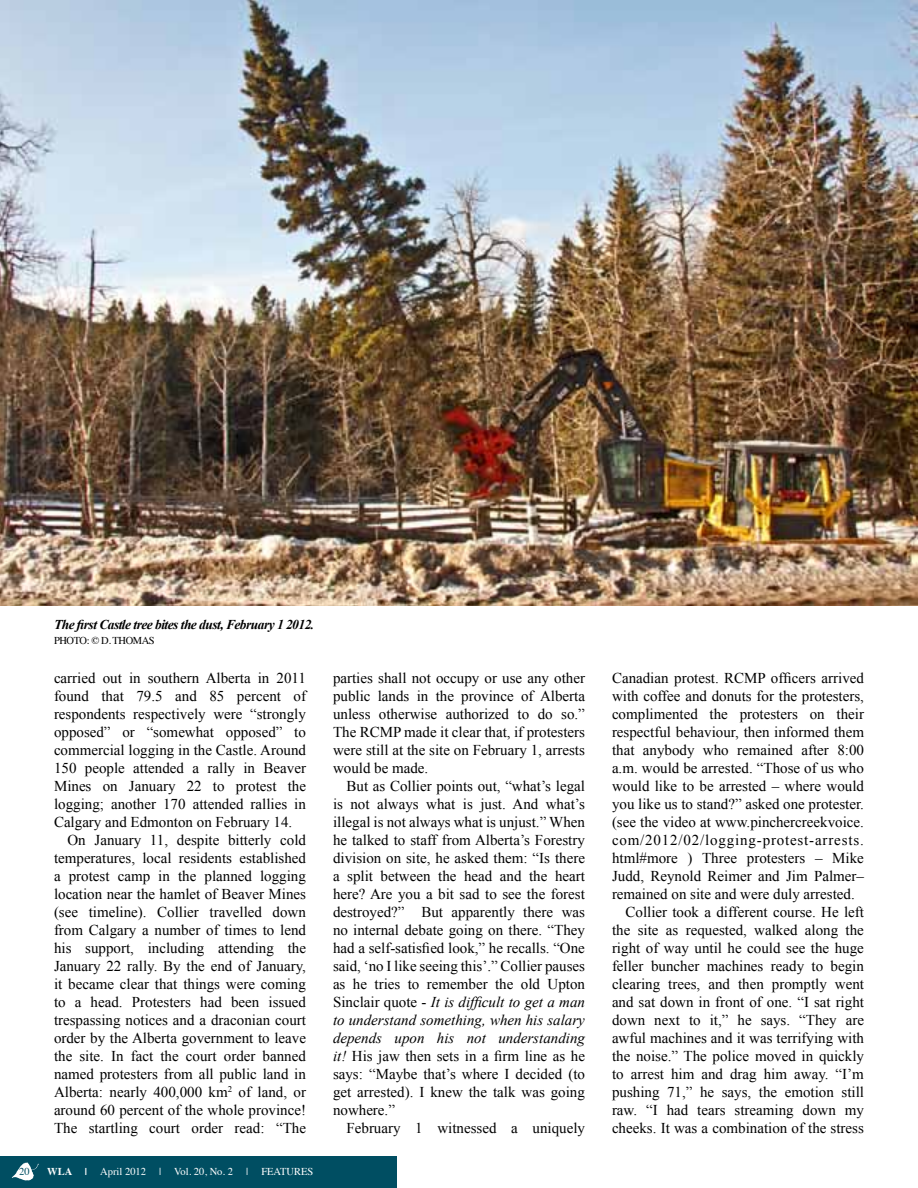
<style>
.page{position:relative;width:918px;height:1188px;background:#fff}
.page>*{position:absolute;margin:0;border:0;box-sizing:border-box;transform-origin:0 0}
.t1{font:15px/18px "Times New Roman";color:#000;text-align:justify}
.t2{font:15px "Times New Roman";letter-spacing:.055em;color:#000}
.t3{font:italic 700 13.5px "Times New Roman";letter-spacing:-.04em;color:#000}
.t4{font:10.5px "Times";color:#fff}
.t5{font:10.5px "Times";letter-spacing:-.04em;color:#000}
.t6{font:10.5px "Times";color:#004e62}
.s1{font-weight:700}
.s2{font-style:italic}
</style>
<div class="page">
<div style="left:0;top:1156px;width:397px;height:32px;background:#004e62"></div>
<svg style="left:12px;top:1162px;width:27px;height:19px"></svg>
<img style="left:0;top:0;width:918px;height:606px">
<p class="t3" style="left:54px;top:615px;width:262px">The first Castle tree bites the dust, February 1 2012.</p>
<p class="t5" style="left:54px;top:631px;width:101px">PHOTO : © D. THOMAS</p>
<p class="t1" style="left:54px;top:669px;width:253px">carried out in southern Alberta in 2011</p>
<p class="t1" style="left:54px;top:687px;width:254px">found that 79.5 and 85 percent of</p>
<p class="t1" style="left:54px;top:705px;width:253px">respondents respectively were “strongly</p>
<p class="t1" style="left:54px;top:723px;width:254px">opposed” or “somewhat opposed” to</p>
<p class="t1" style="left:54px;top:741px;width:254px">commercial logging in the Castle. Around</p>
<p class="t1" style="left:54px;top:759px;width:254px">150 people attended a rally in Beaver</p>
<p class="t1" style="left:54px;top:777px;width:254px">Mines on January 22 to protest the</p>
<p class="t1" style="left:54px;top:795px;width:253px">logging; another 170 attended rallies in</p>
<p class="t1" style="left:54px;top:813px;width:240px">Calgary and Edmonton on February 14.</p>
<p class="t1" style="left:68px;top:831px;width:240px">On January 11, despite bitterly cold</p>
<p class="t1" style="left:54px;top:849px;width:254px">temperatures, local residents established</p>
<p class="t1" style="left:54px;top:867px;width:253px">a protest camp in the planned logging</p>
<p class="t1" style="left:54px;top:885px;width:254px">location near the hamlet of Beaver Mines</p>
<p class="t1" style="left:54px;top:903px;width:253px">(see timeline). Collier travelled down</p>
<p class="t1" style="left:54px;top:921px;width:254px">from Calgary a number of times to lend</p>
<p class="t1" style="left:54px;top:939px;width:254px">his support, including attending the</p>
<p class="t1" style="left:54px;top:957px;width:253px">January 22 rally. By the end of January,</p>
<p class="t1" style="left:54px;top:975px;width:253px">it became clear that things were coming</p>
<p class="t1" style="left:54px;top:993px;width:254px">to a head. Protesters had been issued</p>
<p class="t1" style="left:54px;top:1011px;width:254px">trespassing notices and a draconian court</p>
<p class="t1" style="left:54px;top:1029px;width:254px">order by the Alberta government to leave</p>
<p class="t1" style="left:54px;top:1047px;width:253px">the site. In fact the court order banned</p>
<p class="t1" style="left:54px;top:1065px;width:253px">named protesters from all public land in</p>
<p class="t1" style="left:54px;top:1083px;width:254px">Alberta: nearly 400,000 km<sup>2</sup> of land, or</p>
<p class="t1" style="left:54px;top:1101px;width:254px">around 60 percent of the whole province!</p>
<p class="t1" style="left:54px;top:1119px;width:254px">The startling court order read: “The</p>
<p class="t6" style="left:19px;top:1162px;width:12px">20</p>
<p class="t4" style="left:47px;top:1162px;width:100px"><span class="s1">WLA |</span> APRIL 2012</p>
<p class="t4" style="left:159px;top:1162px;width:75px">| VOL. 20, NO. 2</p>
<p class="t4" style="left:246px;top:1162px;width:69px">| FEATURES</p>
<p class="t1" style="left:333px;top:669px;width:254px">parties shall not occupy or use any other public lands in the province of Alberta unless otherwise authorized to do so.” The RCMP made it clear that, if protesters were still at the site on February 1, arrests would be made.</p>
<p class="t1" style="left:333px;top:777px;width:254px;text-indent:14px">But as Collier points out, “what’s legal is not always what is just. And what’s illegal is not always what is unjust.” When he talked to staff from Alberta’s Forestry division on site, he asked them: “Is there a split between the head and the heart here? Are you a bit sad to see the forest destroyed?” But apparently there was no internal debate going on there. “They had a self-satisfied look,” he recalls. “One said, ‘no I like seeing this’.” Collier pauses as he tries to remember the old Upton Sinclair quote - <span class="s2">It is difficult to get a man to understand something, when his salary depends upon his not understanding it!</span> His jaw then sets in a firm line as he says: “Maybe that’s where I decided (to get arrested). I knew the talk was going nowhere.”</p>
<p class="t1" style="left:347px;top:1119px;width:240px">February 1 witnessed a uniquely</p>
<p class="t1" style="left:612px;top:669px;width:253px">Canadian protest. RCMP officers arrived</p>
<p class="t1" style="left:612px;top:687px;width:254px">with coffee and donuts for the protesters,</p>
<p class="t1" style="left:612px;top:705px;width:254px">complimented the protesters on their</p>
<p class="t1" style="left:612px;top:723px;width:253px">respectful behaviour, then informed them</p>
<p class="t1" style="left:612px;top:741px;width:253px">that anybody who remained after 8:00</p>
<p class="t1" style="left:612px;top:759px;width:253px">a.m. would be arrested. “Those of us who</p>
<p class="t1" style="left:612px;top:777px;width:254px">would like to be arrested – where would</p>
<p class="t1" style="left:612px;top:795px;width:254px">you like us to stand?” asked one protester.</p>
<p class="t1" style="left:612px;top:813px;width:254px">(see the video at www.pinchercreekvoice.</p>
<p class="t2" style="left:612px;top:830px;width:253px">com/2012/02/logging-protest-arrests.</p>
<p class="t1" style="left:612px;top:849px;width:253px">html#more ) Three protesters – Mike</p>
<p class="t1" style="left:612px;top:867px;width:253px">Judd, Reynold Reimer and Jim Palmer–</p>
<p class="t1" style="left:612px;top:885px;width:244px">remained on site and were duly arrested.</p>
<p class="t1" style="left:626px;top:903px;width:240px">Collier took a different course. He left</p>
<p class="t1" style="left:612px;top:921px;width:253px">the site as requested, walked along the</p>
<p class="t1" style="left:612px;top:939px;width:253px">right of way until he could see the huge</p>
<p class="t1" style="left:612px;top:957px;width:253px">feller buncher machines ready to begin</p>
<p class="t1" style="left:612px;top:975px;width:254px">clearing trees, and then promptly went</p>
<p class="t1" style="left:612px;top:993px;width:254px">and sat down in front of one. “I sat right</p>
<p class="t1" style="left:612px;top:1011px;width:254px">down next to it,” he says. “They are</p>
<p class="t1" style="left:612px;top:1029px;width:254px">awful machines and it was terrifying with</p>
<p class="t1" style="left:612px;top:1047px;width:253px">the noise.” The police moved in quickly</p>
<p class="t1" style="left:612px;top:1065px;width:253px">to arrest him and drag him away. “I’m</p>
<p class="t1" style="left:612px;top:1083px;width:254px">pushing 71,” he says, the emotion still</p>
<p class="t1" style="left:612px;top:1101px;width:253px">raw. “I had tears streaming down my</p>
<p class="t1" style="left:612px;top:1119px;width:253px">cheeks. It was a combination of the stress</p>
</div>
